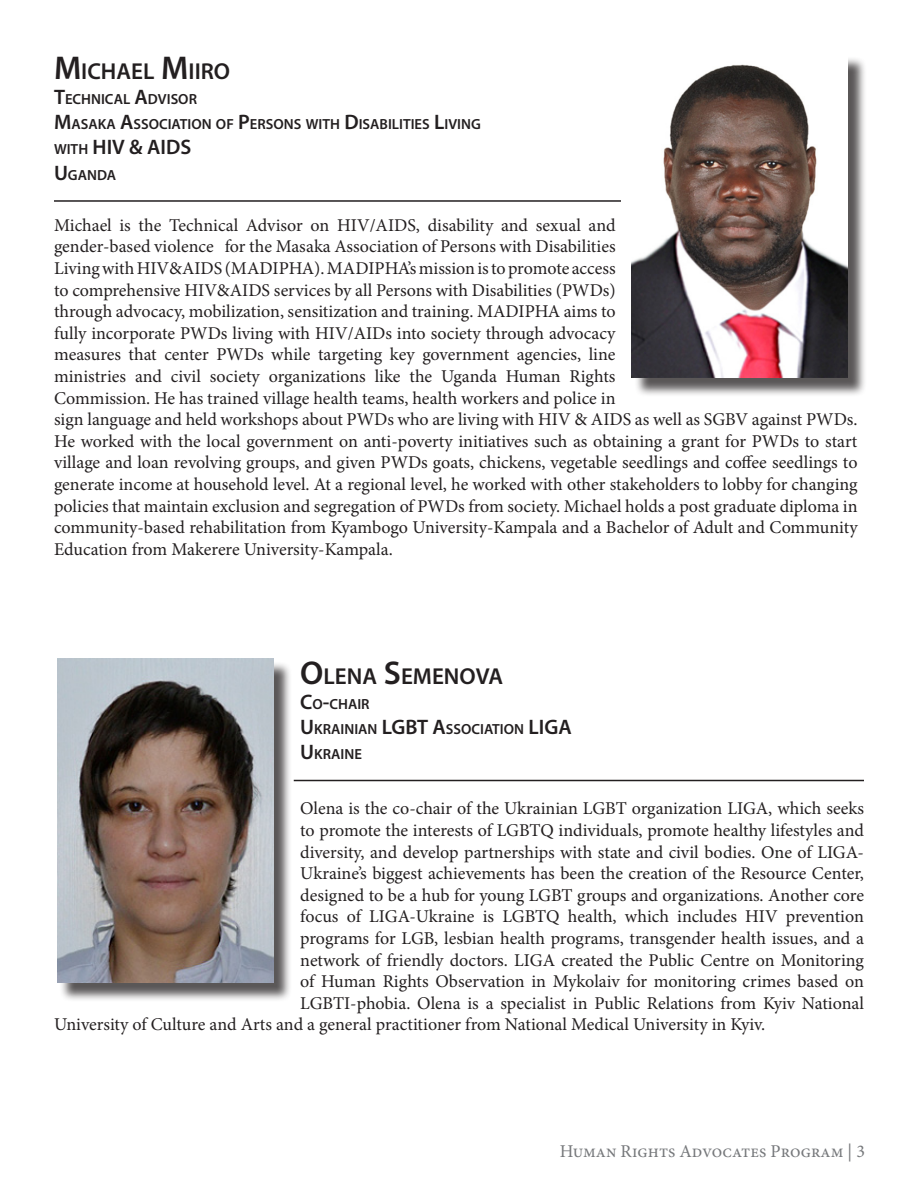
<style>
.page{position:relative;width:918px;height:1188px;background:#fff}
.page>*{position:absolute;margin:0;border:0;box-sizing:border-box;transform-origin:0 0}
.t1{font:600 23.1px "Myriad Pro";color:#231f20}
.t2{font:600 21px "Myriad Pro";color:#231f20}
.t3{font:18px/21.6px "Minion Pro";color:#231f20}
.t4{font:18px "Minion Pro";color:#76787b}
.t5{font:600 14.7px "Myriad Pro";color:#231f20}
.s1{font-size:33px}
.s2{font-size:21px}
.s3{font-size:14.7px}
</style>
<div class="page">
<hr style="left:294px;top:780px;width:570px;height:1px;background:#231f20">
<hr style="left:54px;top:200px;width:567px;height:2px;background:#231f20">
<div style="left:634px;top:56px;width:233px;height:341px;background:#231f20;opacity:.75"></div>
<img style="left:632px;top:56px;width:216px;height:322px">
<div style="left:59px;top:661px;width:233px;height:341px;background:#231f20;opacity:.75"></div>
<img style="left:57px;top:659px;width:216px;height:324px">
<p class="t1" style="left:54px;top:56px;width:178px"><span class="s1">M</span>ICHAEL <span class="s1">M</span>IIRO</p>
<p class="t5" style="left:54px;top:90px;width:143px"><span class="s2">T</span>ECHNICAL <span class="s2">A</span>DVISOR</p>
<p class="t5" style="left:54px;top:115px;width:428px"><span class="s2">M</span>ASAKA <span class="s2">A</span>SSOCIATION OF <span class="s2">P</span>ERSONS WITH <span class="s2">D</span>ISABILITIES <span class="s2">L</span>IVING</p>
<p class="t2" style="left:54px;top:134px;width:105px"><span class="s3">WITH</span> HIV &amp; AIDS</p>
<p class="t5" style="left:54px;top:165px;width:64px"><span class="s2">U</span> GANDA</p>
<p class="t3" style="left:54px;top:214px;width:805px">Michael is the Technical Advisor on HIV/AIDS, disability and sexual and<br>gender-based violence for the Masaka Association of Persons with Disabilities<br>Living with HIV&amp;AIDS (MADIPHA). MADIPHA’s mission is to promote access<br>to comprehensive HIV&amp;AIDS services by all Persons with Disabilities (PWDs)<br>through advocacy, mobilization, sensitization and training. MADIPHA aims to<br>fully incorporate PWDs living with HIV/AIDs into society through advocacy<br>measures that center PWDs while targeting key government agencies, line<br>ministries and civil society organizations like the Uganda Human Rights<br>Commission. He has trained village health teams, health workers and police in<br>sign language and held workshops about PWDs who are living with HIV &amp; AIDS as well as SGBV against PWDs.<br>He worked with the local government on anti-poverty initiatives such as obtaining a grant for PWDs to start village and loan revolving groups, and given PWDs goats, chickens, vegetable seedlings and coffee seedlings to generate income at household level. At a regional level, he worked with other stakeholders to lobby for changing policies that maintain exclusion and segregation of PWDs from society. Michael holds a post graduate diploma in community-based rehabilitation from Kyambogo University-Kampala and a Bachelor of Adult and Community Education from Makerere University-Kampala.</p>
<p class="t1" style="left:300px;top:661px;width:204px"><span class="s1">O</span>LENA <span class="s1">S</span>EMENOVA</p>
<p class="t5" style="left:300px;top:694px;width:70px"><span class="s2">C</span>O<span class="s2">-</span>CHAIR</p>
<p class="t5" style="left:300px;top:720px;width:240px"><span class="s2">U</span> KRAINIAN <span class="s2">LG BT A</span>SSOCIATION <span class="s2">LIGA</span></p>
<p class="t5" style="left:300px;top:745px;width:63px"><span class="s2">U</span> KRAINE</p>
<p class="t3" style="left:300px;top:798px;width:565px">Olena is the co-chair of the Ukrainian LGBT organization LIGA, which seeks</p>
<p class="t3" style="left:300px;top:820px;width:565px">to promote the interests of LGBTQ individuals, promote healthy lifestyles and</p>
<p class="t3" style="left:300px;top:841px;width:565px">diversity, and develop partnerships with state and civil bodies. One of LIGA-</p>
<p class="t3" style="left:300px;top:863px;width:565px">Ukraine’s biggest achievements has been the creation of the Resource Center,</p>
<p class="t3" style="left:300px;top:884px;width:565px">designed to be a hub for young LGBT groups and organizations. Another core</p>
<p class="t3" style="left:300px;top:906px;width:565px">focus of LIGA-Ukraine is LGBTQ health, which includes HIV prevention</p>
<p class="t3" style="left:300px;top:928px;width:565px">programs for LGB, lesbian health programs, transgender health issues, and a</p>
<p class="t3" style="left:300px;top:949px;width:565px">network of friendly doctors. LIGA created the Public Centre on Monitoring</p>
<p class="t3" style="left:300px;top:971px;width:565px">of Human Rights Observation in Mykolaiv for monitoring crimes based on</p>
<p class="t3" style="left:300px;top:992px;width:565px">LGBTI-phobia. Olena is a specialist in Public Relations from Kyiv National</p>
<p class="t3" style="left:54px;top:1014px;width:713px">University of Culture and Arts and a general practitioner from National Medical University in Kyiv.</p>
<p class="t4" style="left:560px;top:1139px;width:307px">Human Rights Advocates Program | 3</p>
</div>
